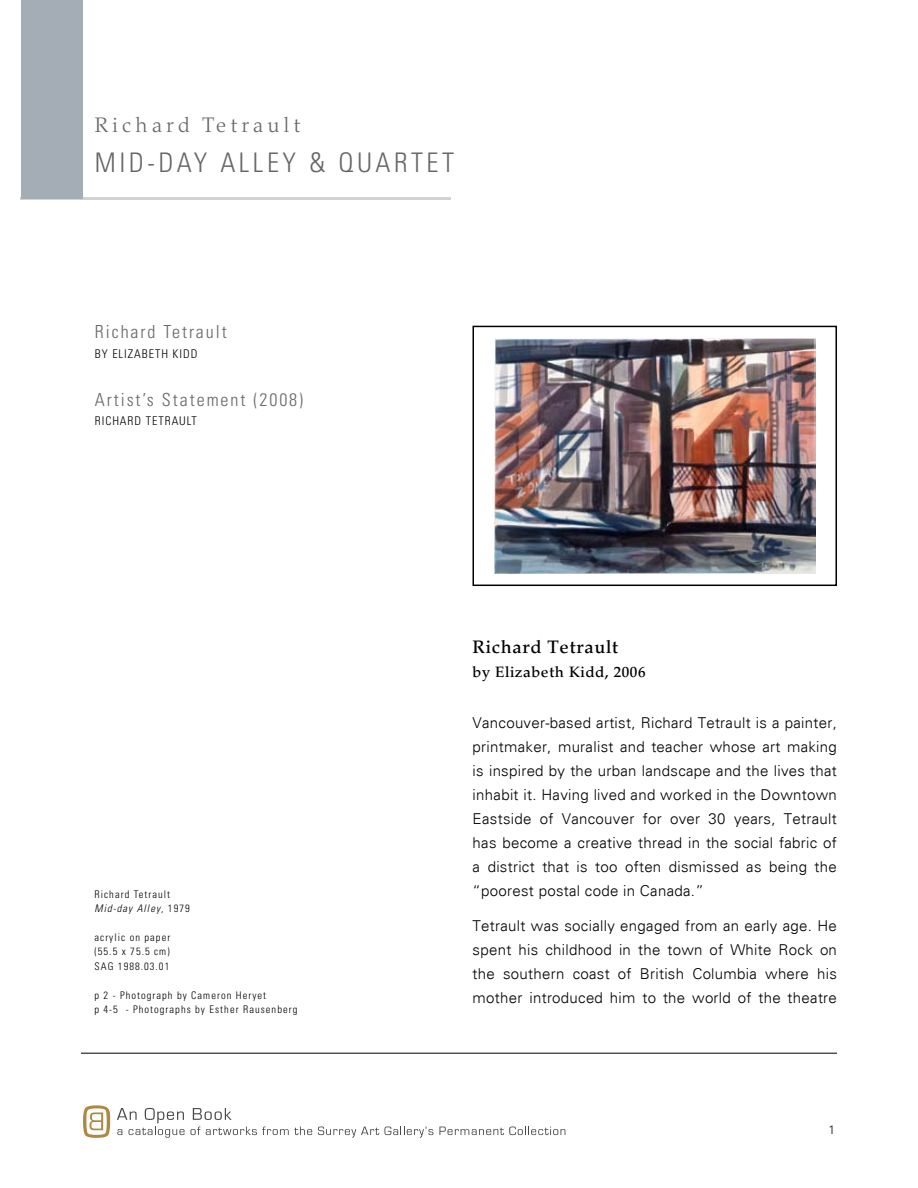
<style>
.page{position:relative;width:918px;height:1188px;background:#fff}
.page>*{position:absolute;margin:0;border:0;box-sizing:border-box;transform-origin:0 0}
.t1{font:300 condensed 27px "Univers";letter-spacing:.13em;color:#666}
.t2{font:300 21px "Palatino";letter-spacing:.21em;color:#666}
.t3{font:300 condensed 18px "Univers";letter-spacing:.11em;color:#666}
.t4{font:500 18px "Palatino";letter-spacing:.04em;color:#000}
.t5{font:300 15px/24px "Univers";letter-spacing:.02em;color:#000;text-align:justify}
.t6{font:500 15px "Palatino";letter-spacing:.04em;color:#000}
.t7{font:300 condensed 12px "Univers";letter-spacing:.08em;color:#000}
.t8{font:300 condensed 10.5px/14.4px "Univers";letter-spacing:.1em;color:#000}
.s1{font-style:italic}
</style>
<div class="page">
<svg style="left:117px;top:1108px;width:195px;height:30px"></svg>
<svg style="left:318px;top:1127px;width:115px;height:11px"></svg>
<svg style="left:439px;top:1127px;width:126px;height:8px"></svg>
<svg style="left:83px;top:1105px;width:27px;height:33px"></svg>
<hr style="left:81px;top:1053px;width:756px;height:1px;background:#000">
<img style="left:494px;top:339px;width:321px;height:234px">
<div style="left:472px;top:326px;width:365px;height:260px;border:2px solid #000"></div>
<hr style="left:21px;top:197px;width:430px;height:2px;background:#d1d2d4">
<div style="left:21px;top:0;width:62px;height:199px;background:#a4adb5"></div>
<h2 class="t2" style="left:95px;top:112px;width:207px">Richard Tetrault</h2>
<h1 class="t1" style="left:95px;top:146px;width:361px">MID-DAY ALLEY &amp; QUARTET</h1>
<p class="t3" style="left:95px;top:321px;width:134px">Richard Tetrault</p>
<p class="t7" style="left:95px;top:346px;width:104px">BY ELIZABETH KIDD</p>
<p class="t3" style="left:95px;top:389px;width:210px">Artist’s Statement (2008)</p>
<p class="t7" style="left:95px;top:414px;width:104px">RICHARD TETRAULT</p>
<p class="t8" style="left:94px;top:887px;width:97px">Richard Tetrault<br><span class="s1">Mid-day Alley</span>, 1979</p>
<p class="t8" style="left:94px;top:930px;width:77px;text-align:justify">acrylic on paper (55.5 x 75.5 cm)<br>SAG 1988.03.01</p>
<p class="t8" style="left:94px;top:988px;width:204px">p 2 - Photograph by Cameron Heryet<br>p 4-5 - Photographs by Esther Rausenberg</p>
<p class="t4" style="left:473px;top:637px;width:147px">Richard Tetrault</p>
<p class="t6" style="left:473px;top:663px;width:174px">by Elizabeth Kidd, 2006</p>
<p class="t5" style="left:473px;top:711px;width:366px">Vancouver-based artist, Richard Tetrault is a painter, printmaker, muralist and teacher whose art making is inspired by the urban landscape and the lives that inhabit it. Having lived and worked in the Downtown Eastside of Vancouver for over 30 years, Tetrault has become a creative thread in the social fabric of a district that is too often dismissed as being the “poorest postal code in Canada.”</p>
<p class="t5" style="left:473px;top:914px;width:366px">Tetrault was socially engaged from an early age. He spent his childhood in the town of White Rock on the southern coast of British Columbia where his mother introduced him to the world of the theatre</p>
</div>
